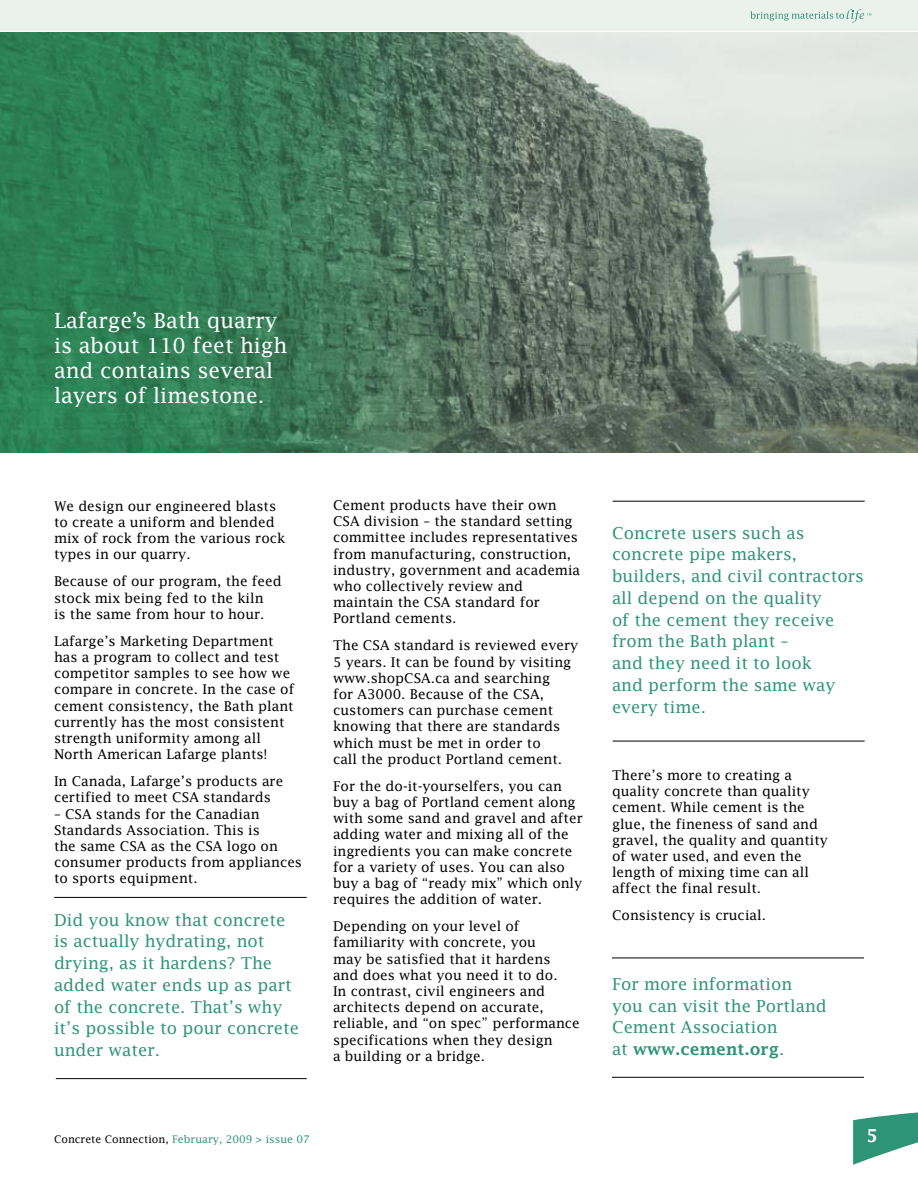
<style>
.page{position:relative;width:918px;height:1188px;background:#fff}
.page>*{position:absolute;margin:0;border:0;box-sizing:border-box;transform-origin:0 0}
.t1{font:21px/25.2px "Lucida Fax";color:#fff}
.t2{font:600 18px "Lucida Fax";color:#fff}
.t3{font:16.5px/21.8px "Lucida Fax";color:#2e9477}
.t4{font:13.5px/16.2px "Lucida Fax";color:#000}
.t5{font:10.5px "Lucida Fax";color:#2e9477}
.s1{font-weight:600}
.s2{color:#000}
</style>
<div class="page">
<div style="left:0;top:0;width:918px;height:31px;background:#ebf2ee"></div>
<svg style="left:751px;top:9px;width:120px;height:14px"></svg>
<svg style="left:853px;top:1112px;width:65px;height:53px"></svg>
<hr style="left:613px;top:741px;width:252px;height:1px;background:#000">
<img style="left:0;top:32px;width:918px;height:420px">
<hr style="left:54px;top:897px;width:253px;height:1px;background:#000">
<hr style="left:613px;top:501px;width:252px;height:1px;background:#000">
<hr style="left:56px;top:1078px;width:251px;height:1px;background:#000">
<hr style="left:612px;top:1077px;width:252px;height:1px;background:#000">
<hr style="left:612px;top:958px;width:252px;height:1px;background:#000">
<h1 class="t1" style="left:54px;top:307px;width:235px">Lafarge’s Bath quarry is about 110 feet high and contains several layers of limestone.</h1>
<p class="t4" style="left:54px;top:498px;width:233px">We design our engineered blasts to create a uniform and blended mix of rock from the various rock types in our quarry.</p>
<p class="t4" style="left:54px;top:573px;width:229px">Because of our program, the feed stock mix being fed to the kiln<br>is the same from hour to hour.</p>
<p class="t4" style="left:54px;top:633px;width:242px">Lafarge’s Marketing Department has a program to collect and test competitor samples to see how we compare in concrete. In the case of cement consistency, the Bath plant currently has the most consistent strength uniformity among all<br>North American Lafarge plants!</p>
<p class="t4" style="left:54px;top:773px;width:231px">In Canada, Lafarge’s products are certified to meet CSA standards</p>
<p class="t4" style="left:54px;top:806px;width:250px">– CSA stands for the Canadian<br>Standards Association. This is<br>the same CSA as the CSA logo on consumer products from appliances to sports equipment.</p>
<p class="t3" style="left:54px;top:909px;width:247px">Did you know that concrete is actually hydrating, not drying, as it hardens? The added water ends up as part of the concrete. That’s why it’s possible to pour concrete under water.</p>
<p class="t4" style="left:333px;top:497px;width:249px">Cement products have their own<br>CSA division – the standard setting committee includes representatives from manufacturing, construction, industry, government and academia who collectively review and maintain the CSA standard for<br>Portland cements.</p>
<p class="t4" style="left:333px;top:637px;width:247px">The CSA standard is reviewed every<br>5 years. It can be found by visiting www.shopCSA.ca and searching<br>for A3000. Because of the CSA, customers can purchase cement knowing that there are standards which must be met in order to<br>call the product Portland cement.</p>
<p class="t4" style="left:333px;top:778px;width:251px">For the do-it-yourselfers, you can buy a bag of Portland cement along with some sand and gravel and after adding water and mixing all of the ingredients you can make concrete for a variety of uses. You can also buy a bag of “ready mix” which only requires the addition of water.</p>
<p class="t4" style="left:333px;top:918px;width:248px">Depending on your level of familiarity with concrete, you<br>may be satisfied that it hardens<br>and does what you need it to do.<br>In contrast, civil engineers and architects depend on accurate, reliable, and “on spec” performance specifications when they design<br>a building or a bridge.</p>
<p class="t3" style="left:612px;top:522px;width:253px">Concrete users such as concrete pipe makers, builders, and civil contractors all depend on the quality<br>of the cement they receive from the Bath plant –<br>and they need it to look<br>and perform the same way every time.</p>
<p class="t4" style="left:612px;top:767px;width:218px">There’s more to creating a quality concrete than quality cement. While cement is the glue, the fineness of sand and gravel, the quality and quantity of water used, and even the length of mixing time can all affect the final result.</p>
<p class="t4" style="left:612px;top:907px;width:155px">Consistency is crucial.</p>
<p class="t3" style="left:612px;top:973px;width:216px">For more information you can visit the Portland<br>Cement Association<br>at <span class="s1">www.cement.org</span>.</p>
<p class="t5" style="left:54px;top:1133px;width:257px"><span class="s2">Concrete Connection,</span> February, 2009 &gt; issue 07</p>
<h2 class="t2" style="left:866px;top:1125px;width:13px">5</h2>
</div>
